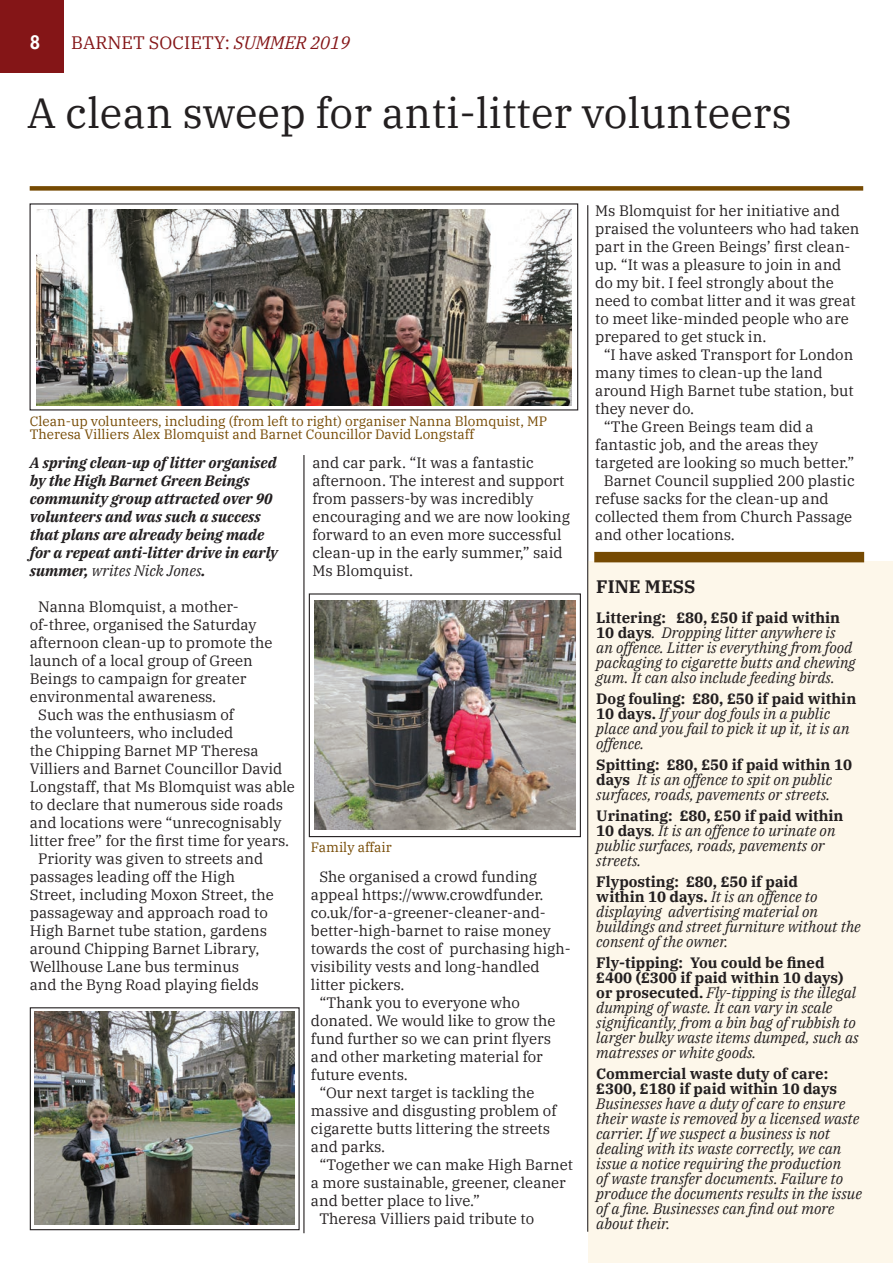
<style>
.page{position:relative;width:893px;height:1263px;background:#fff}
.page>*{position:absolute;margin:0;border:0;box-sizing:border-box;transform-origin:0 0}
.t1{font:42px "IBM Plex Serif";color:#231f20}
.t2{font:18px "IBM Plex Serif";color:#841517}
.t3{font:700 18px "IBM Plex Serif";color:#231f20}
.t4{font:800 18px "Futura Std";color:#fff}
.t5{font:15px/18px "IBM Plex Serif";color:#231f20}
.t6{font:italic 15px/15px "IBM Plex Serif";color:#231f20}
.t7{font:italic 700 15px/18px "IBM Plex Serif";color:#231f20}
.t8{font:700 15px/15px "IBM Plex Serif";color:#231f20}
.t9{font:13.5px/13.5px "IBM Plex Serif";color:#764a03}
.s1{font-style:italic}
.s2{font-weight:400}
.s3{font-weight:700;font-style:normal}
</style>
<div class="page">
<div style="left:30px;top:1007px;width:270px;height:223px;border:1px solid #231f20"></div>
<div style="left:309px;top:593px;width:272px;height:244px;border:1px solid #231f20"></div>
<div style="left:0;top:0;width:64px;height:72px;background:#841517"></div>
<hr style="left:303px;top:455px;width:1px;height:778px;background:#231f20">
<hr style="left:587px;top:205px;width:1px;height:1027px;background:#231f20">
<div style="left:30px;top:186px;width:833px;height:5px;background:#764a03"></div>
<img style="left:37px;top:209px;width:534px;height:197px">
<img style="left:35px;top:1012px;width:259px;height:212px">
<img style="left:315px;top:601px;width:261px;height:228px">
<div style="left:588px;top:561px;width:305px;height:702px;background:#fdf7ea"></div>
<div style="left:594px;top:552px;width:270px;height:10px;background:#764a03"></div>
<p class="t4" style="left:30px;top:31px;width:12px">8</p>
<p class="t2" style="left:71px;top:29px;width:280px">BARNET SOCIETY: <span class="s1">SUMMER 2019</span></p>
<h1 class="t1" style="left:27px;top:81px;width:766px">A clean sweep for anti-litter volunteers</h1>
<p class="t9" style="left:30px;top:413px;width:519px">Clean-up volunteers, including (from left to right) organiser Nanna Blomquist, MP<br>Theresa Villiers Alex Blomquist and Barnet Councillor David Longstaff</p>
<p class="t7" style="left:30px;top:453px;width:250px">A spring clean-up of litter organised by the High Barnet Green Beings community group attracted over 90 volunteers and was such a success that plans are already being made for a repeat anti-litter drive in early summer, <span class="s2">writes Nick Jones</span>.</p>
<p class="t5" style="left:38px;top:596px;width:202px">Nanna Blomquist, a mother-</p>
<p class="t5" style="left:30px;top:614px;width:228px">of-three, organised the Saturday</p>
<p class="t5" style="left:30px;top:632px;width:244px">afternoon clean-up to promote the</p>
<p class="t5" style="left:30px;top:650px;width:225px">launch of a local group of Green</p>
<p class="t5" style="left:30px;top:668px;width:218px">Beings to campaign for greater</p>
<p class="t5" style="left:30px;top:686px;width:188px">environmental awareness.</p>
<p class="t5" style="left:38px;top:704px;width:197px">Such was the enthusiasm of</p>
<p class="t5" style="left:30px;top:722px;width:205px">the volunteers, who included</p>
<p class="t5" style="left:30px;top:740px;width:230px">the Chipping Barnet MP Theresa</p>
<p class="t5" style="left:30px;top:758px;width:254px">Villiers and Barnet Councillor David</p>
<p class="t5" style="left:30px;top:776px;width:267px">Longstaff, that Ms Blomquist was able</p>
<p class="t5" style="left:30px;top:794px;width:255px">to declare that numerous side roads</p>
<p class="t5" style="left:30px;top:812px;width:253px">and locations were “unrecognisably</p>
<p class="t5" style="left:30px;top:830px;width:261px">litter free” for the first time for years.</p>
<p class="t5" style="left:38px;top:848px;width:227px">Priority was given to streets and</p>
<p class="t5" style="left:30px;top:866px;width:207px">passages leading off the High</p>
<p class="t5" style="left:30px;top:884px;width:246px">Street, including Moxon Street, the</p>
<p class="t5" style="left:30px;top:902px;width:240px">passageway and approach road to</p>
<p class="t5" style="left:30px;top:920px;width:239px">High Barnet tube station, gardens</p>
<p class="t5" style="left:30px;top:938px;width:231px">around Chipping Barnet Library,</p>
<p class="t5" style="left:30px;top:956px;width:211px">Wellhouse Lane bus terminus</p>
<p class="t5" style="left:30px;top:974px;width:231px">and the Byng Road playing fields</p>
<p class="t5" style="left:312px;top:452px;width:259px">and car park. “It was a fantastic afternoon. The interest and support from passers-by was incredibly encouraging and we are now looking forward to an even more successful clean-up in the early summer,” said<br>Ms Blomquist.</p>
<p class="t9" style="left:311px;top:839px;width:82px">Family affair</p>
<p class="t5" style="left:319px;top:866px;width:219px">She organised a crowd funding</p>
<p class="t5" style="left:311px;top:884px;width:234px">appeal https://www.crowdfunder.</p>
<p class="t5" style="left:311px;top:902px;width:236px">co.uk/for-a-greener-cleaner-and-</p>
<p class="t5" style="left:311px;top:920px;width:241px">better-high-barnet to raise money</p>
<p class="t5" style="left:311px;top:938px;width:261px">towards the cost of purchasing high-</p>
<p class="t5" style="left:311px;top:956px;width:230px">visibility vests and long-handled</p>
<p class="t5" style="left:311px;top:974px;width:95px">litter pickers.</p>
<p class="t5" style="left:319px;top:992px;width:202px">“Thank you to everyone who</p>
<p class="t5" style="left:311px;top:1010px;width:246px">donated. We would like to grow the</p>
<p class="t5" style="left:311px;top:1028px;width:242px">fund further so we can print flyers</p>
<p class="t5" style="left:311px;top:1046px;width:233px">and other marketing material for</p>
<p class="t5" style="left:311px;top:1064px;width:99px">future events.</p>
<p class="t5" style="left:319px;top:1082px;width:217px">“Our next target is tackling the</p>
<p class="t5" style="left:311px;top:1100px;width:247px">massive and disgusting problem of</p>
<p class="t5" style="left:311px;top:1118px;width:241px">cigarette butts littering the streets</p>
<p class="t5" style="left:311px;top:1136px;width:76px">and parks.</p>
<p class="t5" style="left:319px;top:1154px;width:255px">“Together we can make High Barnet</p>
<p class="t5" style="left:311px;top:1172px;width:256px">a more sustainable, greener, cleaner</p>
<p class="t5" style="left:311px;top:1190px;width:171px">and better place to live.”</p>
<p class="t5" style="left:319px;top:1208px;width:216px">Theresa Villiers paid tribute to</p>
<p class="t5" style="left:595px;top:200px;width:246px">Ms Blomquist for her initiative and</p>
<p class="t5" style="left:595px;top:218px;width:266px">praised the volunteers who had taken</p>
<p class="t5" style="left:595px;top:236px;width:257px">part in the Green Beings’ first clean-</p>
<p class="t5" style="left:595px;top:254px;width:248px">up. “It was a pleasure to join in and</p>
<p class="t5" style="left:595px;top:272px;width:240px">do my bit. I feel strongly about the</p>
<p class="t5" style="left:595px;top:290px;width:262px">need to combat litter and it was great</p>
<p class="t5" style="left:595px;top:308px;width:255px">to meet like-minded people who are</p>
<p class="t5" style="left:595px;top:326px;width:173px">prepared to get stuck in.</p>
<p class="t5" style="left:604px;top:344px;width:251px">“I have asked Transport for London</p>
<p class="t5" style="left:595px;top:362px;width:229px">many times to clean-up the land</p>
<p class="t5" style="left:595px;top:380px;width:260px">around High Barnet tube station, but</p>
<p class="t5" style="left:595px;top:398px;width:100px">they never do.</p>
<p class="t5" style="left:604px;top:416px;width:211px">“The Green Beings team did a</p>
<p class="t5" style="left:595px;top:434px;width:225px">fantastic job, and the areas they</p>
<p class="t5" style="left:595px;top:452px;width:261px">targeted are looking so much better.”</p>
<p class="t5" style="left:604px;top:470px;width:252px">Barnet Council supplied 200 plastic</p>
<p class="t5" style="left:595px;top:488px;width:235px">refuse sacks for the clean-up and</p>
<p class="t5" style="left:595px;top:506px;width:259px">collected them from Church Passage</p>
<p class="t5" style="left:595px;top:524px;width:141px">and other locations.</p>
<p class="t3" style="left:596px;top:572px;width:101px">FINE MESS</p>
<p class="t6" style="left:596px;top:608px;width:261px"><span class="s3">Littering: £80, £50 if paid within 10 days</span>. Dropping litter anywhere is an offence. Litter is everything from food packaging to cigarette butts and chewing gum. It can also include feeding birds.</p>
<p class="t6" style="left:596px;top:689px;width:261px"><span class="s3">Dog fouling: £80, £50 if paid within<br>10 days.</span> If your dog fouls in a public place and you fail to pick it up it, it is an offence.</p>
<p class="t6" style="left:596px;top:755px;width:257px"><span class="s3">Spitting: £80, £50 if paid within 10 days</span> It is an offence to spit on public surfaces, roads, pavements or streets.</p>
<p class="t6" style="left:596px;top:806px;width:249px"><span class="s3">Urinating: £80, £50 if paid within<br>10 days</span>. It is an offence to urinate on public surfaces, roads, pavements or streets.</p>
<p class="t6" style="left:596px;top:872px;width:266px"><span class="s3">Flyposting: £80, £50 if paid<br>within 10 days.</span> It is an offence to displaying advertising material on buildings and street furniture without the consent of the owner.</p>
<p class="t6" style="left:596px;top:953px;width:264px"><span class="s3">Fly-tipping: You could be fined £400 (£300 if paid within 10 days) or prosecuted.</span> Fly-tipping is the illegal dumping of waste. It can vary in scale significantly, from a bin bag of rubbish to larger bulky waste items dumped, such as matresses or white goods.</p>
<p class="t8" style="left:596px;top:1064px;width:242px">Commercial waste duty of care: £300, £180 if paid within 10 days</p>
<p class="t6" style="left:596px;top:1094px;width:267px">Businesses have a duty of care to ensure their waste is removed by a licensed waste carrier. If we suspect a business is not dealing with its waste correctly, we can issue a notice requiring the production<br>of waste transfer documents. Failure to produce the documents results in the issue of a fine. Businesses can find out more about their.</p>
</div>
